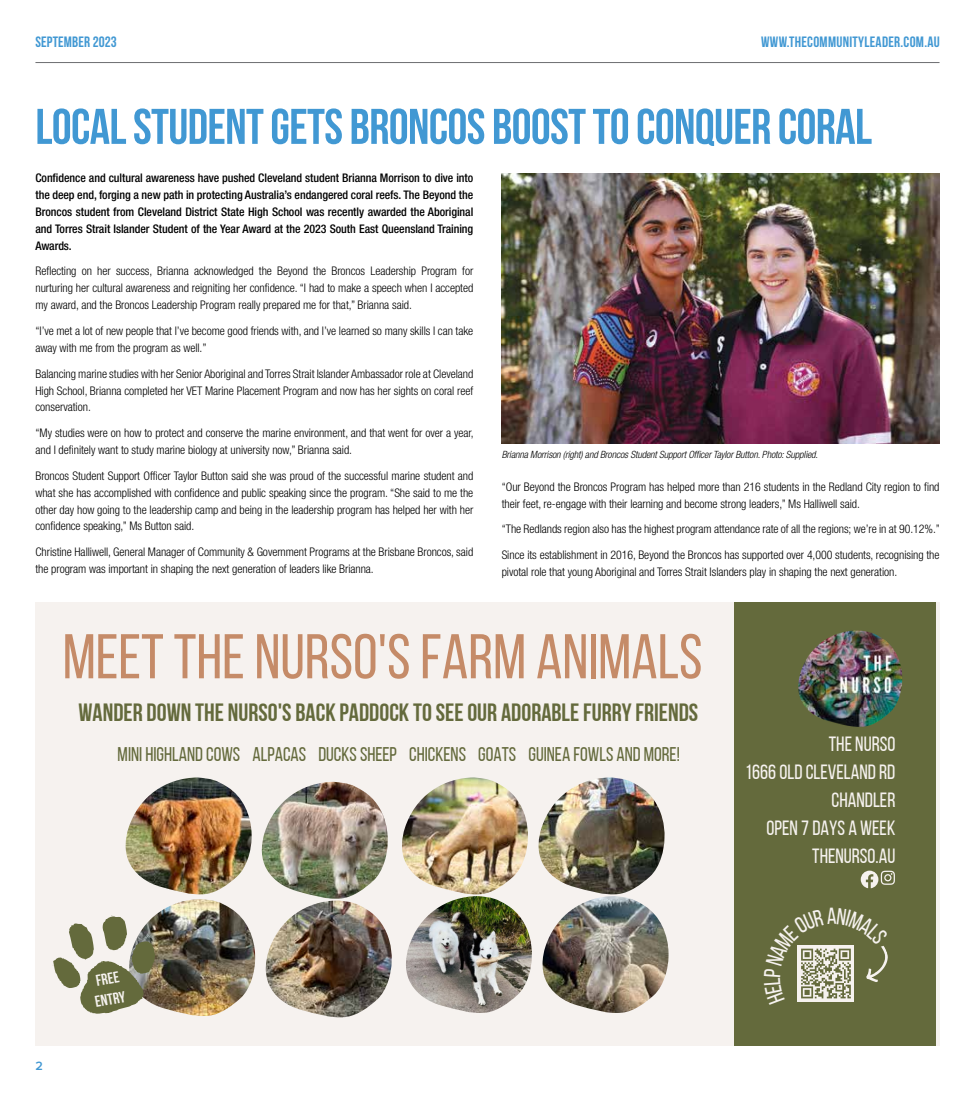
<style>
.page{position:relative;width:975px;height:1099px;background:#fff}
.page>*{position:absolute;margin:0;border:0;box-sizing:border-box;transform-origin:0 0}
.t1{font:63px "Bebas Neue";color:#c58b68}
.t2{font:50px "Bebas Neue";letter-spacing:-.01em;color:#4198d3}
.t3{font:24.88px "Bebas Neue Cyrillic";color:#646a3c}
.t4{font:20.62px/28px "Bebas Neue";color:#f6f2ef;text-align:right}
.t5{font:19.75px "Bebas Neue";color:#646a3c}
.t6{font:700 15.62px/20.9px "Bebas Neue";color:#f6f2ef;text-align:center}
.t7{font:15px "Bebas Neue";letter-spacing:.02em;color:#4198d3}
.t8{font:600 12.5px "Proxima Nova";color:#4198d3}
.t9{font:300 condensed 11.88px/16.9px "Helvetica Neue LT Pro";letter-spacing:-.005em;color:#000}
.t10{font:500 condensed 11.88px/16.9px "Helvetica Neue LT Pro";letter-spacing:-.005em;color:#000;text-align:justify}
.t11{font:italic 300 condensed 10px "Helvetica Neue LT Pro";letter-spacing:-.01em;color:#000}
</style>
<div class="page">
<hr style="left:35px;top:62px;width:904px;height:1px;background:#6d6e71">
<img style="left:501px;top:174px;width:438px;height:269px">
<div style="left:35px;top:602px;width:904px;height:443px;background:#f6f2ef"></div>
<div style="left:733px;top:602px;width:202px;height:443px;background:#646a3c"></div>
<img style="left:798px;top:630px;width:105px;height:97px">
<svg style="left:860px;top:870px;width:34px;height:18px"></svg>
<img style="left:261px;top:781px;width:127px;height:118px">
<img style="left:155px;top:899px;width:100px;height:117px">
<img style="left:265px;top:900px;width:127px;height:118px">
<img style="left:402px;top:777px;width:126px;height:117px">
<img style="left:538px;top:777px;width:127px;height:118px">
<img style="left:406px;top:896px;width:126px;height:117px">
<img style="left:542px;top:896px;width:126px;height:117px">
<img style="left:126px;top:777px;width:125px;height:118px">
<svg style="left:53px;top:915px;width:102px;height:98px"></svg>
<svg style="left:797px;top:945px;width:91px;height:57px"></svg>
<p class="t7" style="left:35px;top:33px;width:83px">SEPTEMBER 2023</p>
<p class="t7" style="left:761px;top:33px;width:180px">WWW.THECOMMUNITYLEADER.COM.AU</p>
<h2 class="t2" style="left:35px;top:99px;width:838px">LOCAL STUDENT GETS BRONCOS BOOST TO CONQUER CORAL</h2>
<p class="t10" style="left:35px;top:169px;width:439px">Confidence and cultural awareness have pushed Cleveland student Brianna Morrison to dive into the deep end, forging a new path in protecting Australia’s endangered coral reefs. The Beyond the Broncos student from Cleveland District State High School was recently awarded the Aboriginal and Torres Strait Islander Student of the Year Award at the 2023 South East Queensland Training Awards.</p>
<p class="t9" style="left:35px;top:263px;width:439px;text-align:justify">Reflecting on her success, Brianna acknowledged the Beyond the Broncos Leadership Program for nurturing her cultural awareness and reigniting her confidence. “I had to make a speech when I accepted my award, and the Broncos Leadership Program really prepared me for that,” Brianna said.</p>
<p class="t9" style="left:35px;top:322px;width:439px">“I’ve met a lot of new people that I’ve become good friends with, and I’ve learned so many skills I can take away with me from the program as well.”</p>
<p class="t9" style="left:35px;top:365px;width:439px;text-align:justify">Balancing marine studies with her Senior Aboriginal and Torres Strait Islander Ambassador role at Cleveland High School, Brianna completed her VET Marine Placement Program and now has her sights on coral reef conservation.</p>
<p class="t9" style="left:35px;top:424px;width:440px">“My studies were on how to protect and conserve the marine environment, and that went for over a year, and I definitely want to study marine biology at university now,” Brianna said.</p>
<p class="t9" style="left:35px;top:467px;width:439px;text-align:justify">Broncos Student Support Officer Taylor Button said she was proud of the successful marine student and what she has accomplished with confidence and public speaking since the program. “She said to me the other day how going to the leadership camp and being in the leadership program has helped her with her confidence speaking,” Ms Button said.</p>
<p class="t9" style="left:35px;top:543px;width:439px">Christine Halliwell, General Manager of Community &amp; Government Programs at the Brisbane Broncos, said the program was important in shaping the next generation of leaders like Brianna.</p>
<p class="t11" style="left:501px;top:449px;width:318px">Brianna Morrison (right) and Broncos Student Support Officer Taylor Button. Photo: Supplied.</p>
<p class="t9" style="left:501px;top:478px;width:439px">“Our Beyond the Broncos Program has helped more than 216 students in the Redland City region to find their feet, re-engage with their learning and become strong leaders,” Ms Halliwell said.</p>
<p class="t9" style="left:501px;top:516px;width:440px;line-height:25.8px">“The Redlands region also has the highest program attendance rate of all the regions; we’re in at 90.12%.”<br>Since its establishment in 2016, Beyond the Broncos has supported over 4,000 students, recognising the</p>
<p class="t9" style="left:501px;top:563px;width:397px">pivotal role that young Aboriginal and Torres Strait Islanders play in shaping the next generation.</p>
<h1 class="t1" style="left:63px;top:622px;width:641px">MEETTHE NURSO'S FARM ANIMALS</h1>
<h3 class="t3" style="left:78px;top:698px;width:621px">WANDER DOWN THE NURSO'S BACK PADDOCK TO SEEOUR ADORABLE FURRY FRIENDS</h3>
<h3 class="t5" style="left:118px;top:743px;width:563px">MINI HIGHLANDCOWS ALPACAS DUCKS SHEEP CHICKENS GOATS GUINEA FOWLS AND MORE!</h3>
<p class="t8" style="left:35px;top:1056px;width:9px">2</p>
<h3 class="t6" style="left:90px;top:970px;width:32px;rotate:-10deg">free entry</h3>
<h3 class="t4" style="left:745px;top:729px;width:152px">THE NURSO<br>1666 OLD CLEVELAND RD<br>CHANDLER<br>OPEN 7DAYS A WEEK<br>THENURSO.AU</h3>
</div>
